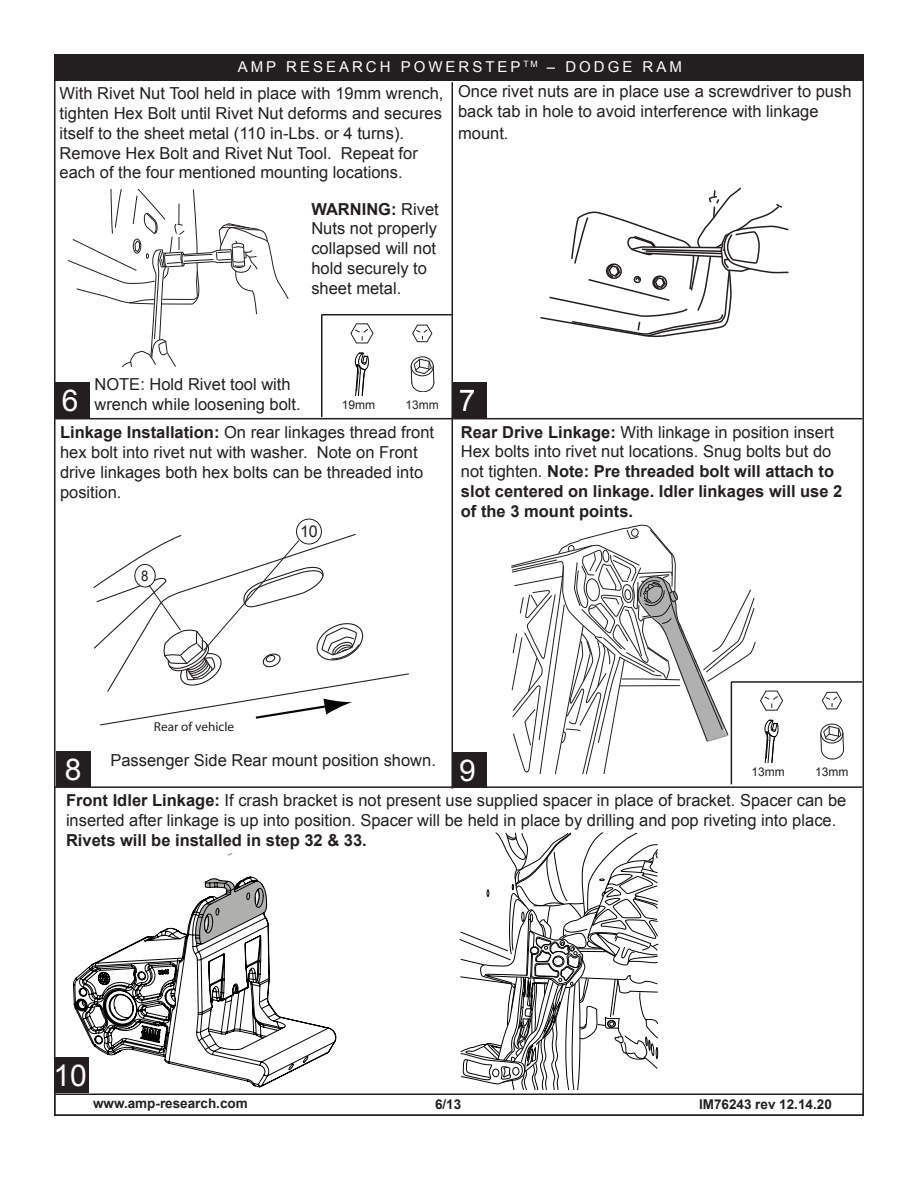
<style>
.page{position:relative;width:918px;height:1188px;background:#fff}
.page>*{position:absolute;margin:0;border:0;box-sizing:border-box;transform-origin:0 0}
.t1{font:30px "Arial";color:#fff}
.t2{font:16.5px/19.8px "Arial";color:#231f20}
.t3{font:700 16.5px/19.8px "Arial";color:#231f20}
.t4{font:16.2px "Arial";color:#231f20}
.t5{font:15px "Arial";letter-spacing:.2em;color:#fff}
.t6{font:14.55px "Arial";color:#231f20;scale:.9 1}
.t7{font:700 13.5px "Arial";color:#231f20}
.t8{font:12.9px "Myriad";color:#231f20}
.t9{font:12px "Arial";color:#231f20}
.s1{font-weight:700}
.s2{font-weight:400}
</style>
<div class="page">
<div style="left:54px;top:55px;width:809px;height:26px;background:#231f20"></div>
<svg style="left:459px;top:832px;width:200px;height:258px"></svg>
<div style="left:55px;top:382px;width:35px;height:36px;background:#231f20"></div>
<div style="left:56px;top:751px;width:34px;height:36px;background:#231f20"></div>
<div style="left:452px;top:382px;width:35px;height:36px;background:#231f20"></div>
<div style="left:54px;top:1094px;width:810px;height:22px;border:2px solid #231f20"></div>
<hr style="left:54px;top:418px;width:809px;height:1px;background:#231f20">
<hr style="left:54px;top:786px;width:809px;height:2px;background:#231f20">
<svg style="left:73px;top:876px;width:263px;height:211px"></svg>
<svg style="left:195px;top:878px;width:72px;height:66px"></svg>
<hr style="left:452px;top:82px;width:1px;height:707px;background:#231f20">
<div style="left:54px;top:1057px;width:35px;height:36px;background:#231f20"></div>
<hr style="left:322px;top:314px;width:130px;height:1px;background:#231f20">
<hr style="left:321px;top:315px;width:1px;height:102px;background:#231f20">
<div style="left:411px;top:356px;width:23px;height:20px;border:1px solid #231f20;border-radius:50%"></div>
<svg style="left:410px;top:358px;width:25px;height:34px"></svg>
<svg style="left:412px;top:324px;width:21px;height:19px"></svg>
<svg style="left:350px;top:323px;width:24px;height:21px"></svg>
<svg style="left:354px;top:352px;width:15px;height:43px"></svg>
<svg style="left:67px;top:189px;width:222px;height:177px"></svg>
<svg style="left:540px;top:187px;width:249px;height:150px"></svg>
<div style="left:296px;top:519px;width:26px;height:25px;border:1px solid #231f20;border-radius:50%"></div>
<svg style="left:93px;top:533px;width:316px;height:193px"></svg>
<hr style="left:731px;top:681px;width:131px;height:2px;background:#231f20">
<hr style="left:731px;top:682px;width:1px;height:102px;background:#231f20">
<div style="left:820px;top:724px;width:23px;height:19px;border:1px solid #231f20;border-radius:50%"></div>
<svg style="left:820px;top:725px;width:24px;height:34px"></svg>
<svg style="left:821px;top:692px;width:21px;height:18px"></svg>
<svg style="left:511px;top:524px;width:273px;height:250px"></svg>
<div style="left:452px;top:752px;width:35px;height:36px;background:#231f20"></div>
<p class="t5" style="left:238px;top:57px;width:446px">AMP RESEARCH POWERSTEP <sup>TM</sup> – DODGE RAM</p>
<p class="t2" style="left:60px;top:84px;width:385px">With Rivet Nut Tool held in place with 19mm wrench, tighten Hex Bolt until Rivet Nut deforms and secures itself to the sheet metal (110 in-Lbs. or 4 turns).<br>Remove Hex Bolt and Rivet Nut Tool. Repeat for each of the four mentioned mounting locations.</p>
<p class="t2" style="left:311px;top:199px;width:129px"><span class="s1">WARNING:</span> Rivet<br>Nuts not properly collapsed will not hold securely to sheet metal.</p>
<p class="t2" style="left:458px;top:82px;width:395px">Once rivet nuts are in place use a screwdriver to push back tab in hole to avoid interference with linkage</p>
<p class="t2" style="left:458px;top:123px;width:52px">mount.</p>
<h1 class="t1" style="left:62px;top:381px;width:18px">6</h1>
<p class="t2" style="left:94px;top:375px;width:208px">NOTE: Hold Rivet tool with wrench while loosening bolt.</p>
<p class="t9" style="left:342px;top:397px;width:35px">19mm</p>
<p class="t9" style="left:406px;top:397px;width:35px">13mm</p>
<p class="t2" style="left:60px;top:423px;width:376px"><span class="s1">Linkage Installation:</span> On rear linkages thread front hex bolt into rivet nut with washer. Note on Front drive linkages both hex bolts can be threaded into position.</p>
<p class="t6" style="left:141px;top:566px;width:10px">8</p>
<p class="t4" style="left:300px;top:521px;width:19px">10</p>
<h1 class="t1" style="left:459px;top:381px;width:18px">7</h1>
<p class="t3" style="left:461px;top:422px;width:383px">Rear Drive Linkage: <span class="s2">With linkage in position insert Hex bolts into rivet nut locations. Snug bolts but do not tighten.</span> Note: Pre threaded bolt will attach to slot centered on linkage. Idler linkages will use 2 of the 3 mount points.</p>
<h1 class="t1" style="left:65px;top:750px;width:18px">8</h1>
<p class="t8" style="left:154px;top:720px;width:82px">Rear of vehicle</p>
<p class="t2" style="left:110px;top:751px;width:327px">Passenger Side Rear mount position shown.</p>
<h1 class="t1" style="left:459px;top:751px;width:18px">9</h1>
<p class="t9" style="left:752px;top:764px;width:35px">13mm</p>
<p class="t9" style="left:815px;top:764px;width:35px">13mm</p>
<p class="t2" style="left:66px;top:791px;width:782px"><span class="s1">Front Idler Linkage:</span> If crash bracket is not present use supplied spacer in place of bracket. Spacer can be inserted after linkage is up into position. Spacer will be held in place by drilling and pop riveting into place.</p>
<p class="t3" style="left:66px;top:831px;width:302px">Rivets will be installed in step 32 &amp; 33.</p>
<h1 class="t1" style="left:63px;top:1055px;width:18px">9</h1>
<h1 class="t1" style="left:53px;top:1056px;width:35px">10</h1>
<p class="t7" style="left:93px;top:1094px;width:156px">www.amp-research.com</p>
<p class="t7" style="left:435px;top:1096px;width:28px">6/13</p>
<p class="t7" style="left:699px;top:1096px;width:134px">IM76243 rev 12.14.20</p>
</div>
